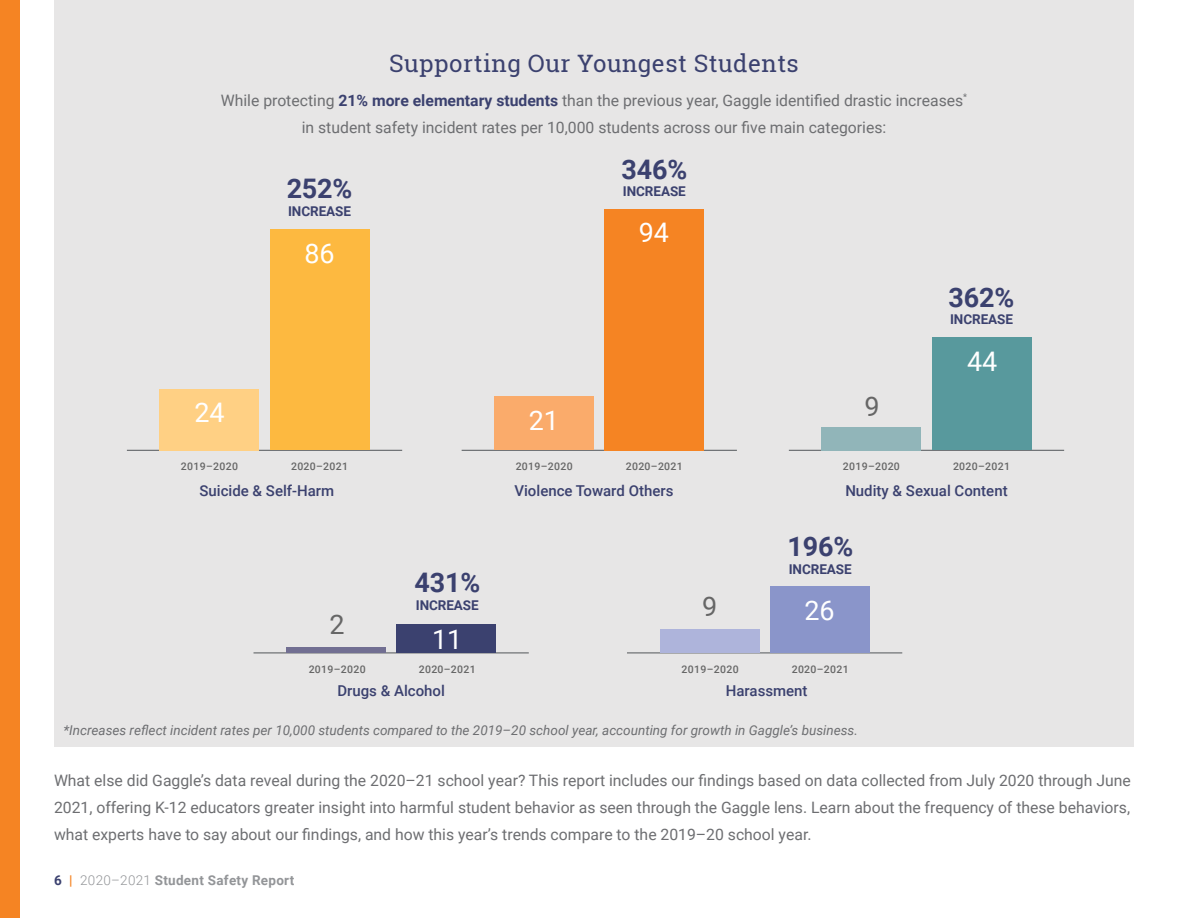
<style>
.page{position:relative;width:1188px;height:918px;background:#fff}
.page>*{position:absolute;margin:0;border:0;box-sizing:border-box;transform-origin:0 0}
.t1{font:700 27px "Roboto";letter-spacing:-.005em;color:#3b416f}
.t2{font:27px "Roboto";letter-spacing:-.005em;color:#fff}
.t3{font:27px "Roboto";color:#666}
.t4{font:24px "Roboto Slab";letter-spacing:.02em;color:#3b416f}
.t5{font:15.75px/27px "Roboto";color:#6d6e71;text-align:justify}
.t6{font:500 15px "Roboto";color:#3b416f}
.t7{font:italic 13.5px "Roboto";color:#6d6e71}
.t8{font:700 13.5px "Roboto";letter-spacing:-.005em;color:#3b416f}
.t9{font:700 13.5px "Roboto";letter-spacing:.02em;color:#939598}
.t10{font:500 10.5px "Roboto";letter-spacing:.03em;color:#666}
.s1{font-weight:700;color:#3b416f}
.s2{color:#3b416f}
.s3{color:#f58423}
.s4{font-weight:300}
</style>
<div class="page">
<div style="left:0;top:0;width:20px;height:918px;background:#f58423"></div>
<div style="left:54px;top:0;width:1080px;height:746px;background:#e7e6e6"></div>
<hr style="left:127px;top:450px;width:275px;height:1px;background:#53575a">
<div style="left:270px;top:230px;width:99px;height:220px;background:#fdb940"></div>
<div style="left:160px;top:389px;width:99px;height:61px;background:#ffd084"></div>
<hr style="left:462px;top:450px;width:275px;height:1px;background:#53575a">
<div style="left:605px;top:209px;width:99px;height:241px;background:#f58423"></div>
<div style="left:495px;top:396px;width:99px;height:54px;background:#faab6b"></div>
<hr style="left:254px;top:653px;width:275px;height:1px;background:#53575a">
<div style="left:397px;top:625px;width:99px;height:28px;background:#3b416f"></div>
<div style="left:287px;top:648px;width:99px;height:5px;background:#726f92"></div>
<hr style="left:627px;top:653px;width:275px;height:1px;background:#53575a">
<div style="left:770px;top:586px;width:99px;height:67px;background:#8a95ca"></div>
<div style="left:660px;top:630px;width:99px;height:23px;background:#aeb4db"></div>
<hr style="left:789px;top:450px;width:275px;height:1px;background:#53575a">
<div style="left:932px;top:337px;width:99px;height:113px;background:#58999d"></div>
<div style="left:822px;top:427px;width:99px;height:23px;background:#91b5b9"></div>
<h2 class="t4" style="left:389px;top:46px;width:411px">Supporting Our Youngest Students</h2>
<p class="t5" style="left:221px;top:86px;width:748px;text-align:center">While protecting <span class="s1">21% more elementary students</span> than the previous year, Gaggle identified drastic increases<sup>* </sup>in student safety incident rates per 10,000 students across our five main categories:</p>
<h1 class="t1" style="left:287px;top:170px;width:67px">252%</h1>
<p class="t8" style="left:288px;top:202px;width:65px">INCREASE</p>
<h1 class="t2" style="left:305px;top:235px;width:32px">86</h1>
<h1 class="t2" style="left:194px;top:394px;width:32px">24</h1>
<h1 class="t2" style="left:529px;top:401px;width:32px">21</h1>
<h1 class="t1" style="left:621px;top:150px;width:67px">346%</h1>
<p class="t8" style="left:623px;top:182px;width:65px">INCREASE</p>
<h1 class="t2" style="left:639px;top:214px;width:32px">94</h1>
<h1 class="t3" style="left:864px;top:388px;width:17px">9</h1>
<h1 class="t1" style="left:949px;top:278px;width:67px">362%</h1>
<p class="t8" style="left:950px;top:310px;width:65px">INCREASE</p>
<h1 class="t2" style="left:967px;top:343px;width:32px">44</h1>
<p class="t10" style="left:181px;top:459px;width:59px">2019–2020</p>
<p class="t10" style="left:291px;top:459px;width:59px">2020–2021</p>
<p class="t10" style="left:516px;top:459px;width:59px">2019–2020</p>
<p class="t10" style="left:843px;top:459px;width:59px">2019–2020</p>
<p class="t10" style="left:626px;top:459px;width:59px">2020–2021</p>
<p class="t10" style="left:953px;top:459px;width:59px">2020–2021</p>
<p class="t6" style="left:200px;top:480px;width:136px">Suicide &amp; Self-Harm</p>
<p class="t6" style="left:514px;top:480px;width:161px">Violence Toward Others</p>
<p class="t6" style="left:845px;top:480px;width:164px">Nudity &amp; Sexual Content</p>
<h1 class="t3" style="left:330px;top:606px;width:17px">2</h1>
<h1 class="t1" style="left:414px;top:564px;width:67px">431%</h1>
<p class="t8" style="left:416px;top:595px;width:65px">INCREASE</p>
<h1 class="t2" style="left:432px;top:621px;width:32px">11</h1>
<h1 class="t3" style="left:702px;top:588px;width:17px">9</h1>
<h1 class="t1" style="left:787px;top:527px;width:67px">196%</h1>
<p class="t8" style="left:789px;top:559px;width:65px">INCREASE</p>
<h1 class="t2" style="left:805px;top:591px;width:32px">26</h1>
<p class="t10" style="left:309px;top:662px;width:59px">2019–2020</p>
<p class="t10" style="left:682px;top:662px;width:59px">2019–2020</p>
<p class="t10" style="left:419px;top:662px;width:59px">2020–2021</p>
<p class="t10" style="left:792px;top:662px;width:59px">2020–2021</p>
<p class="t6" style="left:337px;top:681px;width:109px">Drugs &amp; Alcohol</p>
<p class="t6" style="left:726px;top:681px;width:83px">Harassment</p>
<p class="t7" style="left:63px;top:720px;width:796px">*Increases reflect incident rates per 10,000 students compared to the 2019–20 school year, accounting for growth in Gaggle’s business.</p>
<p class="t5" style="left:54px;top:766px;width:1078px">What else did Gaggle’s data reveal during the 2020–21 school year? This report includes our findings based on data collected from July 2020 through June 2021, offering K-12 educators greater insight into harmful student behavior as seen through the Gaggle lens. Learn about the frequency of these behaviors, what experts have to say about our findings, and how this year’s trends compare to the 2019–20 school year.</p>
<p class="t9" style="left:54px;top:870px;width:242px"><span class="s2">6</span> <span class="s3">|</span> <span class="s4">2020–2021</span> Student Safety Report</p>
</div>
